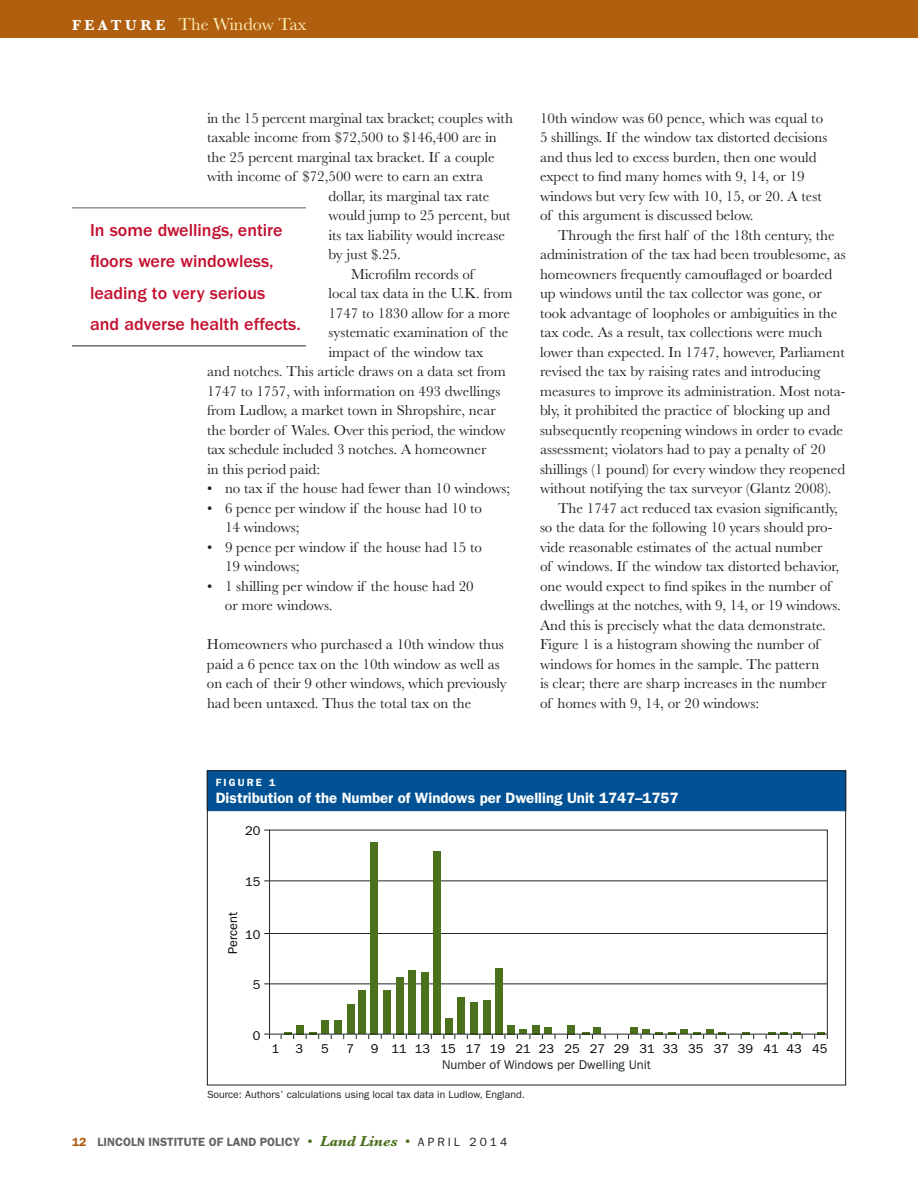
<style>
.page{position:relative;width:918px;height:1188px;background:#fff}
.page>*{position:absolute;margin:0;border:0;box-sizing:border-box;transform-origin:0 0}
.t1{font:500 18px/31.5px "ITC Franklin Gothic Std";color:#c3102f}
.t2{font:18px "Baskerville MT Std";color:#ffeeb8}
.t3{font:15px/19.5px "Baskerville MT Std";color:#231f20}
.t4{font:600 15px "ITC Franklin Gothic Std";color:#fff}
.t5{font:12.75px "ITC Franklin Gothic Std";color:#000101}
.t6{font:12.75px "ITC Franklin Gothic Std";color:#212727}
.t7{font:600 12px "ITC Franklin Gothic Std";color:#636366}
.t8{font:10.5px "ITC Franklin Gothic Std";color:#231f20}
.t9{font:600 10.5px "ITC Franklin Gothic Std";letter-spacing:.2em;color:#fff}
.s1{font-weight:700;font-size:15px;color:#fff}
.s2{color:#b05f0f}
.s3{font-family:"Baskerville MT Std";font-weight:400;font-size:15px;color:#4b711c}
.s4{font-family:"Baskerville MT Std";font-weight:700;font-style:italic;font-size:15px;color:#4b711c}
.s5{font-weight:400;color:#231f20}
</style>
<div class="page">
<div style="left:0;top:0;width:918px;height:38px;background:#b05f0f"></div>
<div style="left:207px;top:770px;width:639px;height:41px;background:#005294;border:1px solid #005294"></div>
<hr style="left:264px;top:983px;width:563px;height:1px;background:#212727">
<hr style="left:264px;top:933px;width:563px;height:1px;background:#212727">
<hr style="left:264px;top:881px;width:563px;height:1px;background:#212727">
<div style="left:445px;top:1018px;width:7px;height:16px;background:#4b711c"></div>
<div style="left:507px;top:1025px;width:8px;height:9px;background:#4b711c"></div>
<div style="left:421px;top:972px;width:8px;height:62px;background:#4b711c"></div>
<div style="left:409px;top:970px;width:7px;height:64px;background:#4b711c"></div>
<div style="left:396px;top:977px;width:7px;height:57px;background:#4b711c"></div>
<div style="left:483px;top:1000px;width:7px;height:34px;background:#4b711c"></div>
<div style="left:458px;top:998px;width:7px;height:36px;background:#4b711c"></div>
<div style="left:496px;top:968px;width:7px;height:66px;background:#4b711c"></div>
<div style="left:470px;top:1002px;width:8px;height:32px;background:#4b711c"></div>
<div style="left:433px;top:851px;width:8px;height:183px;background:#4b711c"></div>
<div style="left:296px;top:1025px;width:8px;height:9px;background:#4b711c"></div>
<div style="left:383px;top:991px;width:8px;height:43px;background:#4b711c"></div>
<div style="left:322px;top:1020px;width:7px;height:14px;background:#4b711c"></div>
<div style="left:359px;top:991px;width:7px;height:43px;background:#4b711c"></div>
<div style="left:371px;top:842px;width:7px;height:192px;background:#4b711c"></div>
<div style="left:334px;top:1020px;width:8px;height:14px;background:#4b711c"></div>
<div style="left:347px;top:1004px;width:7px;height:30px;background:#4b711c"></div>
<div style="left:568px;top:1025px;width:7px;height:9px;background:#4b711c"></div>
<div style="left:545px;top:1027px;width:7px;height:7px;background:#4b711c"></div>
<div style="left:532px;top:1025px;width:7px;height:9px;background:#4b711c"></div>
<div style="left:594px;top:1027px;width:7px;height:7px;background:#4b711c"></div>
<div style="left:630px;top:1027px;width:7px;height:7px;background:#4b711c"></div>
<div style="left:269px;top:830px;width:559px;height:204px;border:1px solid #212727"></div>
<svg style="left:281px;top:1032px;width:13px;height:7px"></svg>
<svg style="left:306px;top:1032px;width:13px;height:7px"></svg>
<svg style="left:517px;top:1030px;width:14px;height:9px"></svg>
<svg style="left:580px;top:1032px;width:13px;height:7px"></svg>
<svg style="left:641px;top:1030px;width:88px;height:9px"></svg>
<svg style="left:741px;top:1032px;width:13px;height:7px"></svg>
<svg style="left:766px;top:1032px;width:37px;height:7px"></svg>
<svg style="left:814px;top:1032px;width:14px;height:7px"></svg>
<hr style="left:72px;top:207px;width:234px;height:2px;background:#939598">
<hr style="left:72px;top:345px;width:234px;height:2px;background:#6c6d70">
<p class="t2" style="left:72px;top:14px;width:236px"><span class="s1">F E A T U R E</span> The Window Tax</p>
<p class="t3" style="left:207px;top:108px;width:307px">in the 15 percent marginal tax bracket; couples with</p>
<p class="t3" style="left:207px;top:128px;width:291px">taxable income from $72,500 to $146,400 are in</p>
<p class="t3" style="left:207px;top:147px;width:289px">the 25 percent marginal tax bracket. If a couple</p>
<p class="t3" style="left:207px;top:167px;width:278px">with income of $72,500 were to earn an extra</p>
<p class="t3" style="left:328px;top:186px;width:163px">dollar, its marginal tax rate</p>
<p class="t3" style="left:328px;top:206px;width:184px">would jump to 25 percent, but</p>
<p class="t3" style="left:328px;top:225px;width:178px">its tax liability would increase</p>
<p class="t3" style="left:328px;top:245px;width:74px">by just $.25.</p>
<p class="t3" style="left:351px;top:264px;width:125px">Microfilm records of</p>
<p class="t3" style="left:328px;top:284px;width:185px">local tax data in the U.K. from</p>
<p class="t3" style="left:328px;top:303px;width:183px">1747 to 1830 allow for a more</p>
<p class="t3" style="left:328px;top:323px;width:182px">systematic examination of the</p>
<p class="t3" style="left:328px;top:342px;width:156px">impact of the window tax</p>
<p class="t3" style="left:207px;top:362px;width:300px">and notches. This article draws on a data set from</p>
<p class="t3" style="left:207px;top:381px;width:295px">1747 to 1757, with information on 493 dwellings</p>
<p class="t3" style="left:207px;top:401px;width:291px">from Ludlow, a market town in Shropshire, near</p>
<p class="t3" style="left:207px;top:420px;width:300px">the border of Wales. Over this period, the window</p>
<p class="t3" style="left:207px;top:440px;width:281px">tax schedule included 3 notches. A homeowner</p>
<p class="t3" style="left:207px;top:459px;width:115px">in this period paid:</p>
<p class="t3" style="left:207px;top:479px;width:305px">• no tax if the house had fewer than 10 windows;</p>
<p class="t3" style="left:225px;top:498px;width:259px;text-indent:-18px">• 6 pence per window if the house had 10 to<br>14 windows;</p>
<p class="t3" style="left:225px;top:537px;width:259px;text-indent:-18px">• 9 pence per window if the house had 15 to<br>19 windows;</p>
<p class="t3" style="left:225px;top:576px;width:250px;text-indent:-18px">• 1 shilling per window if the house had 20 or more windows.</p>
<p class="t3" style="left:207px;top:635px;width:301px">Homeowners who purchased a 10th window thus paid a 6 pence tax on the 10th window as well as on each of their 9 other windows, which previously had been untaxed. Thus the total tax on the</p>
<p class="t1" style="left:90px;top:214px;width:212px">In some dwellings, entire floors were windowless, leading to very serious<br>and adverse health effects.</p>
<p class="t3" style="left:540px;top:108px;width:289px">10th window was 60 pence, which was equal to 5 shillings. If the window tax distorted decisions and thus led to excess burden, then one would expect to find many homes with 9, 14, or 19 windows but very few with 10, 15, or 20. A test of this argument is discussed below.</p>
<p class="t3" style="left:558px;top:225px;width:278px">Through the first half of the 18th century, the</p>
<p class="t3" style="left:540px;top:245px;width:307px">administration of the tax had been troublesome, as</p>
<p class="t3" style="left:540px;top:264px;width:294px">homeowners frequently camouflaged or boarded</p>
<p class="t3" style="left:540px;top:284px;width:283px">up windows until the tax collector was gone, or</p>
<p class="t3" style="left:540px;top:303px;width:299px">took advantage of loopholes or ambiguities in the</p>
<p class="t3" style="left:540px;top:323px;width:284px">tax code. As a result, tax collections were much</p>
<p class="t3" style="left:540px;top:342px;width:306px">lower than expected. In 1747, however, Parliament</p>
<p class="t3" style="left:540px;top:362px;width:282px">revised the tax by raising rates and introducing</p>
<p class="t3" style="left:540px;top:381px;width:307px">measures to improve its administration. Most nota-</p>
<p class="t3" style="left:540px;top:401px;width:292px">bly, it prohibited the practice of blocking up and</p>
<p class="t3" style="left:540px;top:420px;width:305px">subsequently reopening windows in order to evade</p>
<p class="t3" style="left:540px;top:440px;width:287px">assessment; violators had to pay a penalty of 20</p>
<p class="t3" style="left:540px;top:459px;width:307px">shillings (1 pound) for every window they reopened</p>
<p class="t3" style="left:540px;top:479px;width:293px">without notifying the tax surveyor (Glantz 2008).</p>
<p class="t3" style="left:558px;top:498px;width:281px">The 1747 act reduced tax evasion significantly,</p>
<p class="t3" style="left:540px;top:518px;width:294px">so the data for the following 10 years should pro-</p>
<p class="t3" style="left:540px;top:537px;width:284px">vide reasonable estimates of the actual number</p>
<p class="t3" style="left:540px;top:557px;width:301px">of windows. If the window tax distorted behavior,</p>
<p class="t3" style="left:540px;top:576px;width:293px">one would expect to find spikes in the number of</p>
<p class="t3" style="left:540px;top:596px;width:302px">dwellings at the notches, with 9, 14, or 19 windows.</p>
<p class="t3" style="left:540px;top:615px;width:288px">And this is precisely what the data demonstrate.</p>
<p class="t3" style="left:540px;top:635px;width:281px">Figure 1 is a histogram showing the number of</p>
<p class="t3" style="left:540px;top:654px;width:281px">windows for homes in the sample. The pattern</p>
<p class="t3" style="left:540px;top:674px;width:288px">is clear; there are sharp increases in the number</p>
<p class="t3" style="left:540px;top:693px;width:221px">of homes with 9, 14, or 20 windows:</p>
<p class="t9" style="left:216px;top:776px;width:61px">FIGURE 1</p>
<p class="t4" style="left:216px;top:789px;width:464px">Distribution of the Number of Windows per Dwelling Unit 1747–1757</p>
<p class="t5" style="left:245px;top:823px;width:17px">20</p>
<p class="t5" style="left:245px;top:874px;width:17px">15</p>
<p class="t5" style="left:225px;top:954px;width:44px;rotate:-90deg">Percent</p>
<p class="t5" style="left:245px;top:927px;width:17px">10</p>
<p class="t5" style="left:253px;top:978px;width:9px">5</p>
<p class="t5" style="left:253px;top:1028px;width:9px">0</p>
<p class="t5" style="left:272px;top:1041px;width:9px">1</p>
<p class="t5" style="left:296px;top:1041px;width:9px">3</p>
<p class="t5" style="left:321px;top:1041px;width:9px">5</p>
<p class="t5" style="left:346px;top:1041px;width:9px">7</p>
<p class="t5" style="left:371px;top:1041px;width:458px">9 11 13 15 17 19 21 23 25 27 29 31 33 35 37 39 41 43 45</p>
<p class="t6" style="left:442px;top:1057px;width:210px">Number of Windows per Dwelling Unit</p>
<p class="t8" style="left:207px;top:1088px;width:319px">Source: Authors’ calculations using local tax data in Ludlow, England.</p>
<p class="t7" style="left:72px;top:1135px;width:437px"><span class="s2">12</span> LINCOLN INSTITUTE OF LAND POLICY <span class="s3">•</span> <span class="s4">Land Lines</span> <span class="s3">•</span> <span class="s5">A P R I L 2 0 1 4</span></p>
</div>
